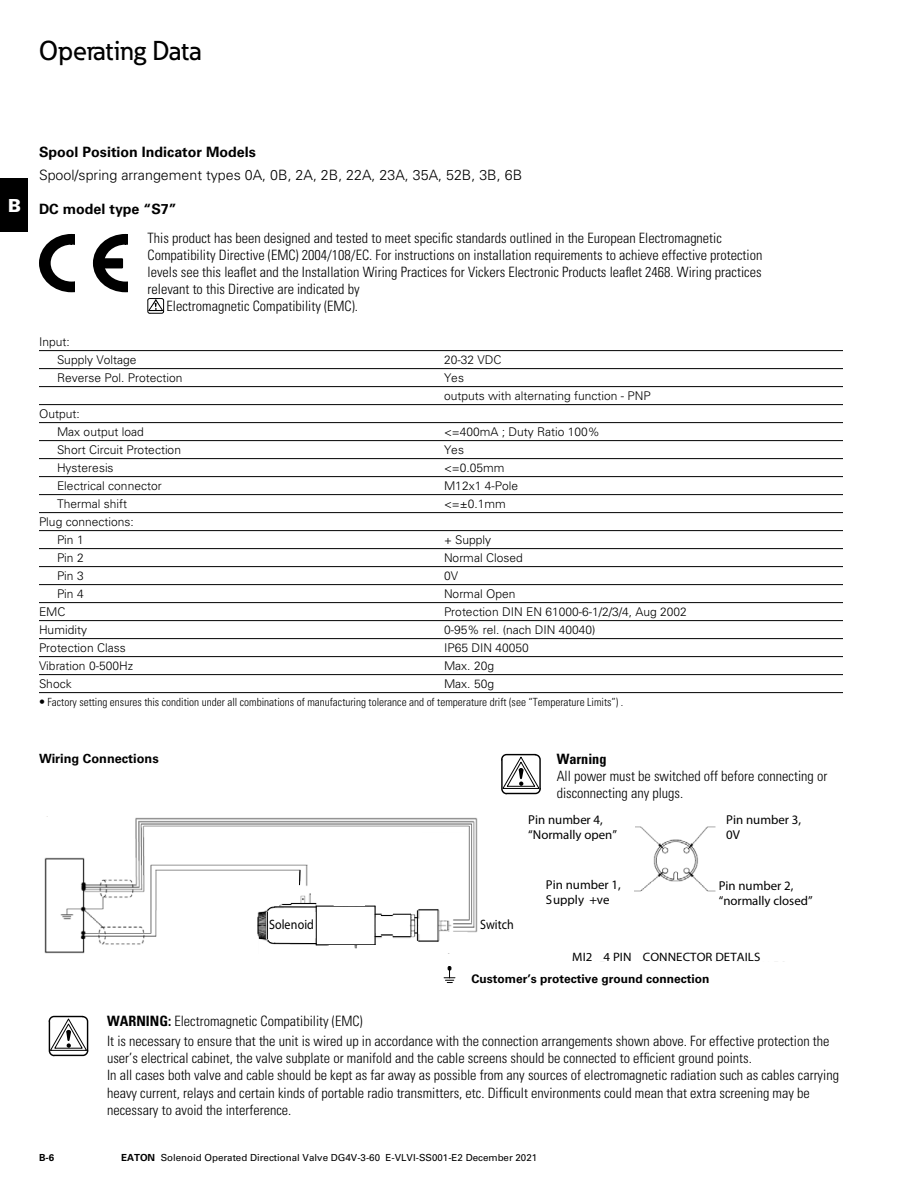
<style>
.page{position:relative;width:918px;height:1188px;background:#fff}
.page>*{position:absolute;margin:0;border:0;box-sizing:border-box;transform-origin:0 0}
.t1{font:500 27px "Eaton";color:#000}
.t2{font:900 18px "Univers LT Std";color:#fff}
.t3{font:300 condensed 14.25px/17.1px "Univers LT Std";color:#000}
.t4{font:300 14.25px "Univers LT Std";color:#000}
.t5{font:700 14.25px "Univers LT Std";color:#000}
.t6{font:700 condensed 14.25px "Univers LT Std";color:#000}
.t7{font:13.5px "Times";color:#000;scale:.88 1}
.t8{font:12.9px/14.9px "Times";letter-spacing:.005em;color:#000}
.t9{font:700 12.75px "Univers LT Std";color:#000}
.t10{font:12.15px "Times";letter-spacing:.005em;color:#000;scale:1.05 1}
.t11{font:300 12px/18px "Univers LT Std";color:#000}
.t12{font:700 12px "Univers LT Std";color:#000}
.t13{font:300 condensed 11.25px "Univers LT Std";color:#000}
.t14{font:9.75px "Univers LT Std";color:#000}
.t15{font:700 9.75px "Univers LT Std";color:#000}
.s1{font-stretch:normal;font-size:12px}
.s2{font-weight:700}
</style>
<div class="page">
<div style="left:0;top:178px;width:28px;height:54px;background:#000"></div>
<hr style="left:39px;top:350px;width:804px;height:1px;background:#000">
<hr style="left:39px;top:368px;width:804px;height:1px;background:#000">
<hr style="left:39px;top:386px;width:804px;height:1px;background:#000">
<hr style="left:39px;top:404px;width:804px;height:1px;background:#000">
<hr style="left:39px;top:422px;width:804px;height:1px;background:#000">
<hr style="left:39px;top:440px;width:804px;height:1px;background:#000">
<hr style="left:39px;top:458px;width:804px;height:1px;background:#000">
<hr style="left:39px;top:476px;width:804px;height:1px;background:#000">
<hr style="left:39px;top:494px;width:804px;height:1px;background:#000">
<hr style="left:39px;top:512px;width:804px;height:1px;background:#000">
<hr style="left:39px;top:530px;width:804px;height:1px;background:#000">
<hr style="left:39px;top:548px;width:804px;height:1px;background:#000">
<hr style="left:39px;top:566px;width:804px;height:1px;background:#000">
<hr style="left:39px;top:584px;width:804px;height:1px;background:#000">
<hr style="left:39px;top:602px;width:804px;height:1px;background:#000">
<hr style="left:39px;top:620px;width:804px;height:1px;background:#000">
<hr style="left:39px;top:638px;width:804px;height:1px;background:#000">
<hr style="left:39px;top:656px;width:804px;height:1px;background:#000">
<hr style="left:39px;top:674px;width:804px;height:1px;background:#000">
<hr style="left:39px;top:692px;width:804px;height:1px;background:#000">
<svg style="left:49px;top:1016px;width:39px;height:40px"></svg>
<svg style="left:501px;top:754px;width:40px;height:40px"></svg>
<svg style="left:39px;top:233px;width:125px;height:81px"></svg>
<svg style="left:444px;top:966px;width:11px;height:17px"></svg>
<img style="left:44px;top:816px;width:434px;height:137px">
<img style="left:600px;top:826px;width:184px;height:136px">
<div style="left:518px;top:807px;width:116px;height:39px;background:#fff"></div>
<div style="left:716px;top:807px;width:121px;height:39px;background:#fff"></div>
<div style="left:536px;top:872px;width:97px;height:39px;background:#fff"></div>
<div style="left:269px;top:913px;width:46px;height:25px;background:#fff"></div>
<div style="left:269px;top:912px;width:47px;height:26px;border:1px solid #fff"></div>
<div style="left:404px;top:833px;width:60px;height:40px;background:#fff"></div>
<div style="left:312px;top:855px;width:114px;height:45px;background:#fff"></div>
<div style="left:176px;top:873px;width:103px;height:33px;background:#fff"></div>
<div style="left:49px;top:805px;width:60px;height:40px;background:#fff"></div>
<div style="left:159px;top:938px;width:25px;height:20px;background:#fff"></div>
<div style="left:233px;top:937px;width:25px;height:20px;background:#fff"></div>
<div style="left:442px;top:932px;width:25px;height:20px;background:#fff"></div>
<div style="left:384px;top:893px;width:25px;height:20px;background:#fff"></div>
<svg style="left:298px;top:869px;width:3px;height:17px"></svg>
<div style="left:160px;top:903px;width:97px;height:46px;background:#fff"></div>
<div style="left:317px;top:907px;width:57px;height:37px;background:#fff"></div>
<div style="left:376px;top:918px;width:33px;height:14px;background:#fff"></div>
<div style="left:419px;top:919px;width:17px;height:15px;background:#fff"></div>
<div style="left:418px;top:919px;width:18px;height:15px;border:1px solid #fff"></div>
<hr style="left:316px;top:944px;width:59px;height:1px;background:#000">
<hr style="left:316px;top:906px;width:59px;height:1px;background:#000">
<hr style="left:375px;top:906px;width:1px;height:39px;background:#000">
<hr style="left:316px;top:906px;width:1px;height:39px;background:#000">
<div style="left:334px;top:885px;width:30px;height:20px;background:#fff"></div>
<hr style="left:417px;top:911px;width:1px;height:30px;background:#000">
<hr style="left:274px;top:943px;width:42px;height:1px;background:#000">
<hr style="left:274px;top:906px;width:42px;height:1px;background:#000">
<svg style="left:267px;top:907px;width:9px;height:37px"></svg>
<svg style="left:283px;top:903px;width:33px;height:2px"></svg>
<div style="left:358px;top:945px;width:24px;height:21px;background:#fff"></div>
<div style="left:329px;top:945px;width:25px;height:21px;background:#fff"></div>
<svg style="left:375px;top:933px;width:63px;height:9px"></svg>
<svg style="left:375px;top:909px;width:63px;height:9px"></svg>
<div style="left:716px;top:875px;width:127px;height:39px;background:#fff"></div>
<div style="left:583px;top:945px;width:204px;height:16px;background:#fff"></div>
<h1 class="t1" style="left:39px;top:34px;width:164px">Operating Data</h1>
<p class="t2" style="left:8px;top:194px;width:14px">B</p>
<p class="t5" style="left:39px;top:144px;width:218px">Spool Position Indicator Models</p>
<p class="t4" style="left:39px;top:167px;width:485px">Spool/spring arrangement types 0A, 0B, 2A, 2B, 22A, 23A, 35A, 52B, 3B, 6B</p>
<p class="t5" style="left:39px;top:201px;width:139px">DC model type “S7”</p>
<p class="t3" style="left:148px;top:229px;width:576px">This product has been designed and tested to meet specific standards outlined in the European Electromagnetic</p>
<p class="t3" style="left:148px;top:246px;width:616px">Compatibility Directive (EMC) 2004/108/EC. For instructions on installation requirements to achieve effective protection</p>
<p class="t3" style="left:148px;top:263px;width:616px">levels see this leaflet and the Installation Wiring Practices for Vickers Electronic Products leaflet 2468. Wiring practices</p>
<p class="t3" style="left:148px;top:281px;width:214px">relevant to this Directive are indicated by</p>
<p class="t3" style="left:167px;top:298px;width:193px">Electromagnetic Compatibility (EMC).</p>
<p class="t11" style="left:57px;top:333px;width:81px;text-indent:-18px">Input:<br>Supply Voltage</p>
<p class="t11" style="left:444px;top:351px;width:59px">20-32 VDC</p>
<p class="t11" style="left:57px;top:369px;width:127px">Reverse Pol. Protection</p>
<p class="t11" style="left:444px;top:369px;width:208px">Yes<br>outputs with alternating function - PNP</p>
<p class="t11" style="left:57px;top:405px;width:88px;text-indent:-18px">Output:<br>Max output load</p>
<p class="t11" style="left:444px;top:423px;width:157px">&lt;=400mA ; Duty Ratio 100%</p>
<p class="t11" style="left:57px;top:441px;width:126px">Short Circuit Protection</p>
<p class="t11" style="left:444px;top:441px;width:22px">Yes</p>
<p class="t11" style="left:57px;top:459px;width:58px">Hysteresis</p>
<p class="t11" style="left:444px;top:459px;width:62px">&lt;=0.05mm</p>
<p class="t11" style="left:57px;top:477px;width:106px">Electrical connector</p>
<p class="t11" style="left:444px;top:477px;width:76px">M12x1 4-Pole</p>
<p class="t11" style="left:57px;top:495px;width:72px">Thermal shift</p>
<p class="t11" style="left:444px;top:495px;width:63px">&lt;=±0.1mm</p>
<p class="t11" style="left:57px;top:513px;width:78px;text-indent:-18px">Plug connections:<br>Pin 1</p>
<p class="t11" style="left:444px;top:531px;width:49px">+ Supply</p>
<p class="t11" style="left:57px;top:549px;width:28px">Pin 2</p>
<p class="t11" style="left:444px;top:549px;width:80px">Normal Closed</p>
<p class="t11" style="left:57px;top:567px;width:28px">Pin 3</p>
<p class="t11" style="left:444px;top:567px;width:16px">0V</p>
<p class="t11" style="left:57px;top:585px;width:28px">Pin 4</p>
<p class="t11" style="left:444px;top:585px;width:73px">Normal Open</p>
<p class="t11" style="left:39px;top:603px;width:28px">EMC</p>
<p class="t11" style="left:444px;top:603px;width:244px">Protection DIN EN 61000-6-1/2/3/4, Aug 2002</p>
<p class="t11" style="left:39px;top:621px;width:49px">Humidity</p>
<p class="t11" style="left:444px;top:621px;width:153px">0-95% rel. (nach DIN 40040)</p>
<p class="t11" style="left:39px;top:639px;width:88px">Protection Class</p>
<p class="t11" style="left:444px;top:639px;width:86px">IP65 DIN 40050</p>
<p class="t11" style="left:39px;top:657px;width:96px">Vibration 0-500Hz</p>
<p class="t11" style="left:444px;top:657px;width:52px">Max. 20g</p>
<p class="t11" style="left:39px;top:675px;width:34px">Shock</p>
<p class="t11" style="left:444px;top:675px;width:52px">Max. 50g</p>
<p class="t13" style="left:39px;top:695px;width:586px"><span class="s1">•</span> Factory setting ensures this condition under all combinations of manufacturing tolerance and of temperature drift (see “Temperature Limits”) .</p>
<p class="t9" style="left:39px;top:751px;width:121px">Wiring Connections</p>
<p class="t6" style="left:557px;top:750px;width:51px">Warning</p>
<p class="t3" style="left:557px;top:768px;width:272px">All power must be switched off before connecting or disconnecting any plugs.</p>
<p class="t7" style="left:269px;top:916px;width:52px">Solenoid</p>
<p class="t7" style="left:480px;top:917px;width:40px">Switch</p>
<p class="t8" style="left:528px;top:812px;width:90px">Pin number 4, “Normally open”</p>
<p class="t8" style="left:726px;top:812px;width:76px">Pin number 3,<br>0V</p>
<p class="t8" style="left:546px;top:877px;width:76px">Pin number 1,<br>Supply +ve</p>
<p class="t8" style="left:719px;top:878px;width:95px">Pin number 2, “normally closed”</p>
<p class="t10" style="left:572px;top:949px;width:181px">MI2 4 PIN CONNECTOR DETAILS</p>
<p class="t12" style="left:472px;top:972px;width:240px">Customer’s protective ground connection</p>
<p class="t10" style="left:493px;top:971px;width:212px">Customer’s protectivegroundconnection</p>
<p class="t3" style="left:107px;top:1011px;width:724px;line-height:20.1px"><span class="s2">WARNING:</span> Electromagnetic Compatibility (EMC)<br>It is necessary to ensure that the unit is wired up in accordance with the connection arrangements shown above. For effective protection the</p>
<p class="t3" style="left:107px;top:1050px;width:733px">user’s electrical cabinet, the valve subplate or manifold and the cable screens should be connected to efficient ground points.<br>In all cases both valve and cable should be kept as far away as possible from any sources of electromagnetic radiation such as cables carrying heavy current, relays and certain kinds of portable radio transmitters, etc. Difficult environments could mean that extra screening may be necessary to avoid the interference.</p>
<p class="t15" style="left:39px;top:1152px;width:17px">B-6</p>
<p class="t14" style="left:121px;top:1152px;width:418px"><span class="s2">EATON</span> Solenoid Operated Directional Valve DG4V-3-60 E-VLVI-SS001-E2 December 2021</p>
</div>
